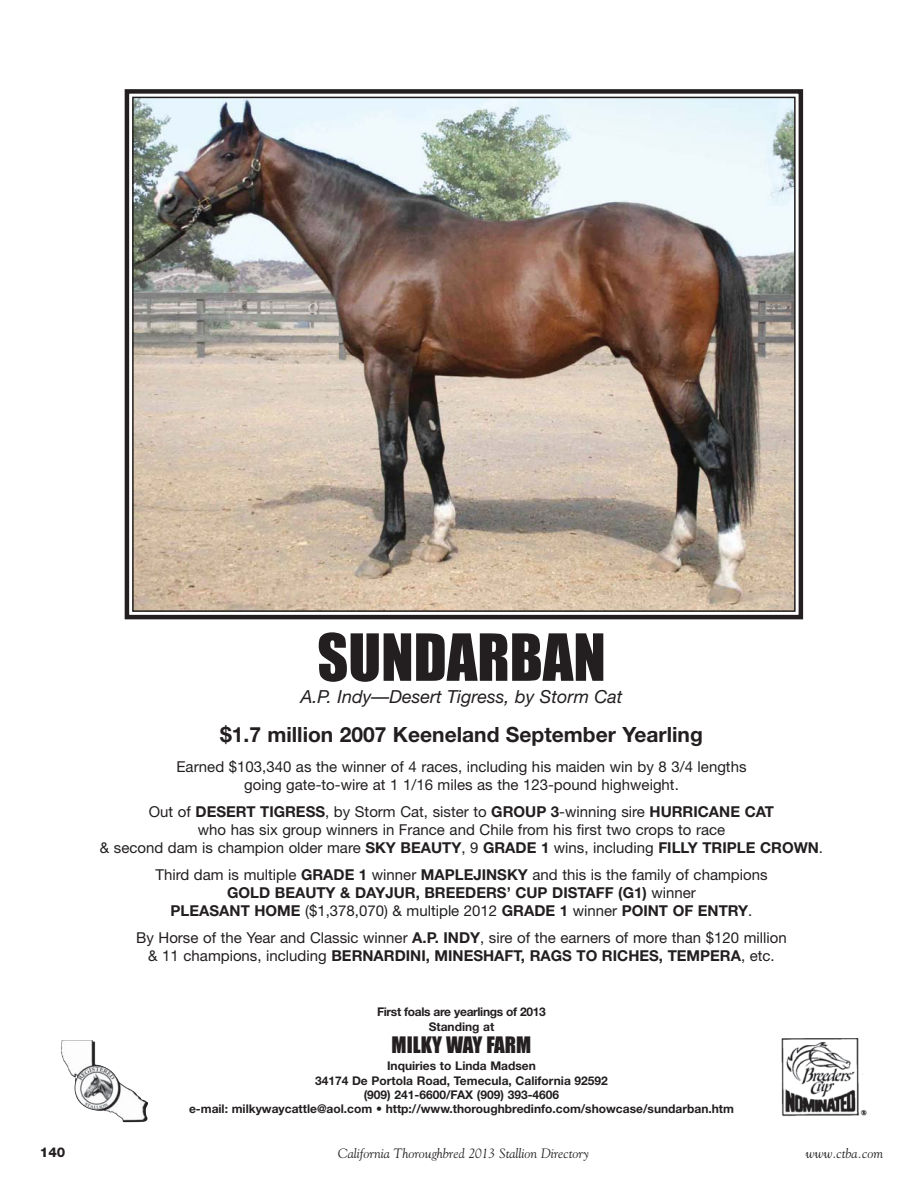
<style>
.page{position:relative;width:923px;height:1194px;background:#fff}
.page>*{position:absolute;margin:0;border:0;box-sizing:border-box;transform-origin:0 0}
.t1{font:60px "Impact";color:#231f20}
.t2{font:700 21px "Helvetica Neue";color:#231f20}
.t3{font:21px "Impact";color:#231f20}
.t4{font:italic 18px "Helvetica Neue";color:#231f20}
.t5{font:15px/18px "Helvetica Neue";color:#231f20;text-align:center}
.t6{font:italic 13.5px "Goudy";color:#231f20}
.t7{font:800 13.5px "Helvetica Neue";color:#231f20}
.t8{font:700 12px/14.4px "Helvetica Neue";color:#231f20;text-align:center}
.t9{font:700 12px/14.4px "Helvetica Neue";letter-spacing:-.03em;color:#231f20;text-align:center}
.s1{font-weight:700}
</style>
<div class="page">
<img style="left:135px;top:100px;width:657px;height:509px">
<div style="left:125px;top:89px;width:678px;height:530px;border:4px solid #231f20"></div>
<div style="left:132px;top:97px;width:663px;height:515px;border:2px solid #231f20"></div>
<img style="left:61px;top:1040px;width:87px;height:82px">
<img style="left:781px;top:1038px;width:85px;height:78px">
<p class="t1" style="left:317px;top:638px;width:290px">SUNDARBAN</p>
<p class="t4" style="left:300px;top:690px;width:323px">A.P. Indy—Desert Tigress, by Storm Cat</p>
<p class="t2" style="left:220px;top:726px;width:484px">$1.7 million 2007 Keeneland September Yearling</p>
<p class="t5" style="left:176px;top:758px;width:571px">Earned $103,340 as the winner of 4 races, including his maiden win by 8 3/4 lengths going gate-to-wire at 1 1/16 miles as the 123-pound highweight.</p>
<p class="t5" style="left:100px;top:803px;width:725px">Out of <span class="s1">DESERT TIGRESS</span>, by Storm Cat, sister to <span class="s1">GROUP 3</span>-winning sire <span class="s1">HURRICANE CAT<br></span>who has six group winners in France and Chile from his first two crops to race<br>&amp; second dam is champion older mare <span class="s1">SKY BEAUTY</span>, 9 <span class="s1">GRADE 1</span> wins, including <span class="s1">FILLY TRIPLE CROWN</span>.</p>
<p class="t5" style="left:155px;top:866px;width:613px">Third dam is multiple <span class="s1">GRADE 1</span> winner <span class="s1">MAPLEJINSKY</span> and this is the family of champions<br><span class="s1">GOLD BEAUTY &amp; DAYJUR, BREEDERS’ CUP DISTAFF (G1)</span> winner<br><span class="s1">PLEASANT HOME</span> ($1,378,070) &amp; multiple 2012 <span class="s1">GRADE 1</span> winner <span class="s1">POINT OF ENTRY</span>.</p>
<p class="t5" style="left:136px;top:929px;width:652px">By Horse of the Year and Classic winner <span class="s1">A.P. INDY</span>, sire of the earners of more than $120 million &amp; 11 champions, including <span class="s1">BERNARDINI, MINESHAFT, RAGS TO RICHES, TEMPERA</span>, etc.</p>
<p class="t9" style="left:377px;top:1005px;width:170px">First foals are yearlings of 2013<br>Standing at</p>
<p class="t3" style="left:392px;top:1038px;width:141px">MILKY WAY FARM</p>
<p class="t8" style="left:189px;top:1059px;width:546px">Inquiries to Linda Madsen<br>34174 De Portola Road, Temecula, California 92592<br>(909) 241-6600/FAX (909) 393-4606<br>e-mail: milkywaycattle@aol.com • http://www.thoroughbredinfo.com/showcase/sundarban.htm</p>
<p class="t7" style="left:40px;top:1147px;width:27px">140</p>
<p class="t6" style="left:338px;top:1147px;width:252px">California Thoroughbred 2013 Stallion Directory</p>
<p class="t6" style="left:805px;top:1147px;width:79px">www.ctba.com</p>
</div>
